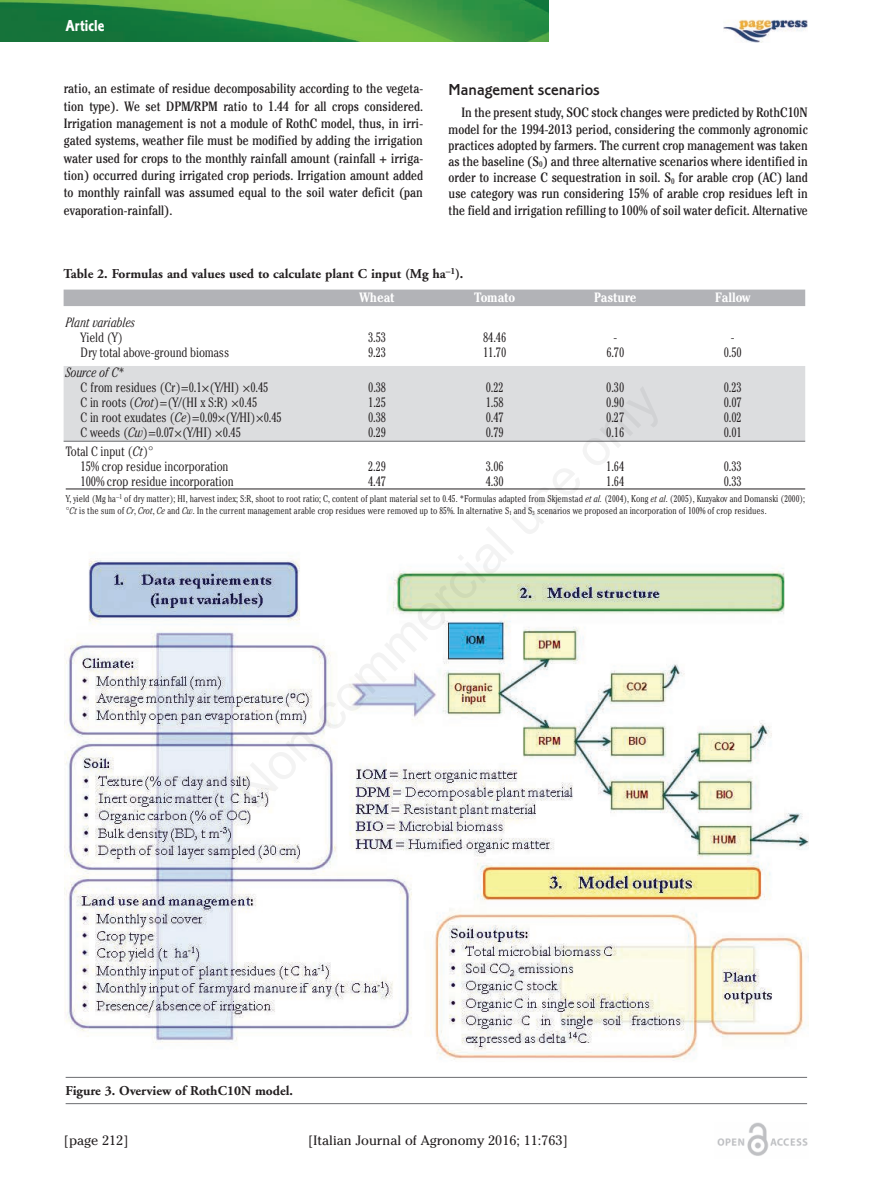
<style>
.page{position:relative;width:893px;height:1191px;background:#fff}
.page>*{position:absolute;margin:0;border:0;box-sizing:border-box;transform-origin:0 0}
.t1{font:16.5px "Corinthian Medium Plain";color:#231f20}
.t2{font:16.5px "Corinthian Bold Condensed Plain";color:#fff}
.t3{font:condensed 13.5px/17.2px "Cheltenham";color:#231f20;text-align:justify}
.t4{font:300 condensed 13.5px/15px "Cheltenham";letter-spacing:-.01em;color:#231f20}
.t5{font:700 13.5px "Adobe Garamond";color:#231f20}
.t6{font:13.5px "Cheltenham";color:#231f20}
.t7{font:700 condensed 13.5px "Cheltenham";letter-spacing:-.01em;color:#fff}
.t8{font:italic 300 condensed 13.5px "Cheltenham";letter-spacing:-.01em;color:#231f20}
.t9{font:300 condensed 9.75px/12px "Cheltenham";color:#231f20}
.s1{font-style:italic}
</style>
<div class="page">
<img style="left:0;top:0;width:549px;height:41px">
<img style="left:717px;top:1123px;width:91px;height:33px">
<img style="left:723px;top:19px;width:84px;height:24px">
<hr style="left:66px;top:1077px;width:741px;height:1px;background:#6c6d70">
<hr style="left:66px;top:1103px;width:741px;height:1px;background:#6c6d70">
<img style="left:65px;top:559px;width:744px;height:501px">
<div style="left:64px;top:289px;width:741px;height:17px;background:#b2b3b7"></div>
<div style="left:64px;top:366px;width:741px;height:15px;background:#dcdddf"></div>
<div style="left:64px;top:381px;width:741px;height:15px;background:#dcdddf"></div>
<div style="left:64px;top:396px;width:741px;height:15px;background:#dcdddf"></div>
<div style="left:64px;top:411px;width:741px;height:15px;background:#dcdddf"></div>
<div style="left:64px;top:426px;width:741px;height:15px;background:#dcdddf"></div>
<hr style="left:64px;top:441px;width:741px;height:1px;background:#6c6d70">
<hr style="left:66px;top:489px;width:739px;height:1px;background:#231f20">
<p class="t2" style="left:66px;top:20px;width:40px">Article</p>
<p class="t3" style="left:64px;top:81px;width:361px">ratio, an estimate of residue decomposability according to the vegeta&shy;tion type). We set DPM/RPM ratio to 1.44 for all crops considered.<br>Irrigation management is not a module of RothC model, thus, in irri&shy;gated systems, weather file must be modified by adding the irrigation water used for crops to the monthly rainfall amount (rainfall + irriga&shy;tion) occurred during irrigated crop periods. Irrigation amount added to monthly rainfall was assumed equal to the soil water deficit (pan evaporation-rainfall).</p>
<p class="t1" style="left:449px;top:84px;width:153px">Management scenarios</p>
<p class="t3" style="left:449px;top:106px;width:361px;line-height:16.2px;text-indent:13px">In the present study, SOC stock changes were predicted by RothC10N model for the 1994-2013 period, considering the commonly agronomic practices adopted by farmers. The current crop management was taken as the baseline (S<sub>0</sub>) and three alternative scenarios where identified in order to increase C sequestration in soil. S<sub>0</sub> for arable crop (AC) land use category was run considering 15% of arable crop residues left in the field and irrigation refilling to 100% of soil water deficit. Alternative</p>
<p class="t5" style="left:64px;top:269px;width:401px">Table 2. Formulas and values used to calculate plant C input (Mg ha<sup>–1</sup>).</p>
<p class="t7" style="left:360px;top:292px;width:37px">Wheat</p>
<p class="t7" style="left:474px;top:292px;width:43px">Tomato</p>
<p class="t7" style="left:594px;top:292px;width:44px">Pasture</p>
<p class="t7" style="left:715px;top:292px;width:37px">Fallow</p>
<p class="t8" style="left:66px;top:318px;width:71px">Plant variables</p>
<p class="t4" style="left:81px;top:331px;width:44px">Yield (Y)</p>
<p class="t4" style="left:368px;top:331px;width:20px">3.53</p>
<p class="t4" style="left:483px;top:331px;width:25px">84.46</p>
<p class="t4" style="left:613px;top:331px;width:5px">-</p>
<p class="t4" style="left:731px;top:331px;width:5px">-</p>
<p class="t4" style="left:81px;top:346px;width:150px">Dry total above-ground biomass</p>
<p class="t4" style="left:368px;top:346px;width:20px">9.23</p>
<p class="t4" style="left:483px;top:346px;width:25px">11.70</p>
<p class="t4" style="left:606px;top:346px;width:20px">6.70</p>
<p class="t4" style="left:724px;top:346px;width:20px">0.50</p>
<p class="t8" style="left:66px;top:367px;width:60px">Source of C*</p>
<p class="t4" style="left:81px;top:381px;width:189px">C from residues (Cr)=0.1×(Y/HI) ×0.45</p>
<p class="t4" style="left:368px;top:381px;width:20px">0.38</p>
<p class="t4" style="left:486px;top:381px;width:20px">0.22</p>
<p class="t4" style="left:606px;top:381px;width:20px">0.30</p>
<p class="t4" style="left:724px;top:381px;width:20px">0.23</p>
<p class="t4" style="left:81px;top:396px;width:178px">C in roots (<span class="s1">Crot</span>)=(Y/(HI x S:R) ×0.45</p>
<p class="t4" style="left:368px;top:396px;width:20px">1.25</p>
<p class="t4" style="left:486px;top:396px;width:20px">1.58</p>
<p class="t4" style="left:606px;top:396px;width:20px">0.90</p>
<p class="t4" style="left:724px;top:396px;width:20px">0.07</p>
<p class="t4" style="left:81px;top:411px;width:203px">C in root exudates (<span class="s1">Ce</span>)=0.09×(Y/HI)×0.45</p>
<p class="t4" style="left:368px;top:411px;width:20px">0.38</p>
<p class="t4" style="left:486px;top:411px;width:20px">0.47</p>
<p class="t4" style="left:606px;top:411px;width:20px">0.27</p>
<p class="t4" style="left:724px;top:411px;width:20px">0.02</p>
<p class="t4" style="left:81px;top:426px;width:162px">C weeds (<span class="s1">Cw</span>)=0.07×(Y/HI) ×0.45</p>
<p class="t4" style="left:368px;top:426px;width:20px">0.29</p>
<p class="t4" style="left:486px;top:426px;width:20px">0.79</p>
<p class="t4" style="left:606px;top:426px;width:20px">0.16</p>
<p class="t4" style="left:724px;top:426px;width:20px">0.01</p>
<p class="t4" style="left:81px;top:445px;width:149px;text-indent:-15px">Total C input (<span class="s1">Ct</span>)°<br>15% crop residue incorporation</p>
<p class="t4" style="left:368px;top:460px;width:20px">2.29</p>
<p class="t4" style="left:486px;top:460px;width:20px">3.06</p>
<p class="t4" style="left:606px;top:460px;width:20px">1.64</p>
<p class="t4" style="left:724px;top:460px;width:20px">0.33</p>
<p class="t4" style="left:81px;top:475px;width:155px">100% crop residue incorporation</p>
<p class="t4" style="left:368px;top:475px;width:20px">4.47</p>
<p class="t4" style="left:486px;top:475px;width:20px">4.30</p>
<p class="t4" style="left:606px;top:475px;width:20px">1.64</p>
<p class="t4" style="left:724px;top:475px;width:20px">0.33</p>
<p class="t9" style="left:66px;top:494px;width:741px">Y, yield (Mg ha<sup>–1</sup> of dry matter); HI, harvest index; S:R, shoot to root ratio; C, content of plant material set to 0.45. *Formulas adapted from Skjemstad <span class="s1">et al.</span> (2004), Kong <span class="s1">et al</span>. (2005), Kuzyakov and Domanski (2000); °<span class="s1">Ct</span> is the sum of <span class="s1">Cr</span>, <span class="s1">Crot</span>, <span class="s1">Ce</span> and <span class="s1">Cw</span>. In the current management arable crop residues were removed up to 85%. In alternative S<sub>1</sub> and S<sub>3</sub> scenarios we proposed an incorporation of 100% of crop residues.</p>
<p class="t5" style="left:66px;top:1085px;width:229px">Figure 3. Overview of RothC10N model.</p>
<p class="t6" style="left:64px;top:1132px;width:66px">[page 212]</p>
<p class="t6" style="left:308px;top:1132px;width:261px">[Italian Journal of Agronomy 2016; 11:763]</p>
</div>
